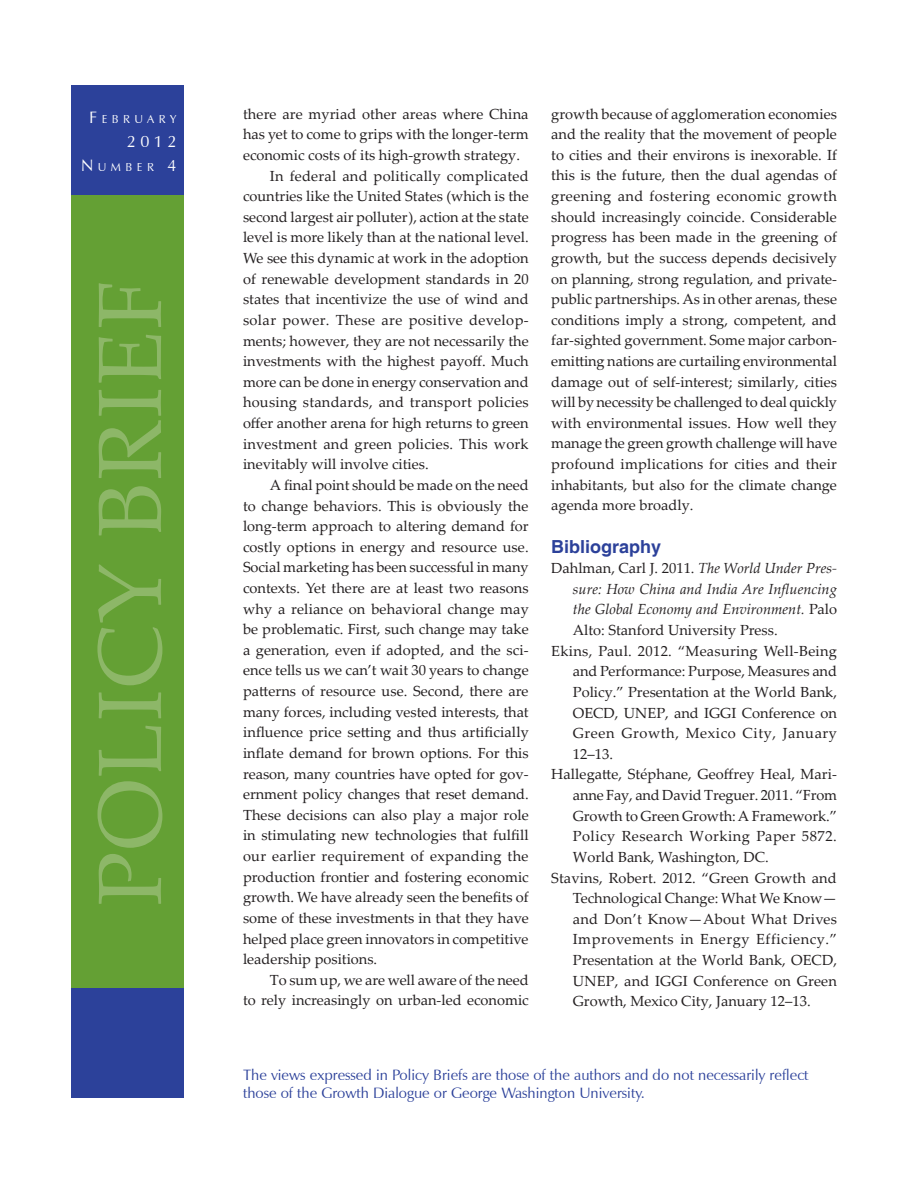
<style>
.page{position:relative;width:918px;height:1188px;background:#fff}
.page>*{position:absolute;margin:0;border:0;box-sizing:border-box;transform-origin:0 0}
.t1{font:90px "Palatino Linotype";letter-spacing:.02em;color:#8db768}
.t2{font:700 18px "Helvetica";color:#2c419a}
.t3{font:16.5px "Zapf Humanist 601 BT";color:#fff}
.t4{font:15px/18px "Zapf Humanist 601 BT";color:#2c419a}
.t5{font:14.7px/20.5px "Palatino Linotype";color:#231f20;text-align:justify}
.t6{font:14.7px "Palatino Linotype";letter-spacing:.02em;color:#231f20}
.t7{font:italic 14.7px "Palatino Linotype";color:#231f20}
.t8{font:14.7px "Palatino Linotype";letter-spacing:.04em;color:#231f20}
.t9{font:14.7px "Palatino Linotype";letter-spacing:.03em;color:#231f20}
.t10{font:14.7px "Palatino Linotype";letter-spacing:.035em;color:#231f20}
.t11{font:11.55px "Zapf Humanist 601 BT";letter-spacing:.385em;color:#fff}
.s1{font-size:16.5px}
.s2{font-style:italic}
.s3{font-style:normal}
</style>
<div class="page">
<div style="left:72px;top:86px;width:112px;height:1012px;background:#64a034"></div>
<div style="left:72px;top:86px;width:112px;height:109px;background:#2c419a"></div>
<div style="left:72px;top:988px;width:112px;height:110px;background:#2c419a"></div>
<p class="t11" style="left:89px;top:112px;width:89px"><span class="s1">F</span>EBRUARY</p>
<p class="t3" style="left:127px;top:131px;width:51px">2012</p>
<p class="t11" style="left:81px;top:160px;width:97px"><span class="s1">N</span>UMBER <span class="s1">4</span></p>
<h1 class="t1" style="left:66px;top:906px;width:629px;rotate:-90deg">POLICY BRIEF</h1>
<p class="t5" style="left:243px;top:103px;width:287px">there are myriad other areas where China</p>
<p class="t5" style="left:243px;top:123px;width:287px">has yet to come to grips with the longer-term</p>
<p class="t5" style="left:243px;top:144px;width:279px">economic costs of its high-growth strategy.</p>
<p class="t5" style="left:270px;top:165px;width:260px">In federal and politically complicated</p>
<p class="t5" style="left:243px;top:185px;width:287px">countries like the United States (which is the</p>
<p class="t5" style="left:243px;top:206px;width:287px">second largest air polluter), action at the state</p>
<p class="t5" style="left:243px;top:227px;width:287px">level is more likely than at the national level.</p>
<p class="t5" style="left:243px;top:247px;width:287px">We see this dynamic at work in the adoption</p>
<p class="t5" style="left:243px;top:268px;width:287px">of renewable development standards in 20</p>
<p class="t5" style="left:243px;top:288px;width:287px">states that incentivize the use of wind and</p>
<p class="t9" style="left:243px;top:309px;width:287px">solar power. These are positive develop-</p>
<p class="t5" style="left:243px;top:330px;width:287px">ments; however, they are not necessarily the</p>
<p class="t5" style="left:243px;top:350px;width:287px">investments with the highest payoff. Much</p>
<p class="t5" style="left:243px;top:371px;width:287px">more can be done in energy conservation and</p>
<p class="t5" style="left:243px;top:392px;width:287px">housing standards, and transport policies</p>
<p class="t5" style="left:243px;top:412px;width:287px">offer another arena for high returns to green</p>
<p class="t6" style="left:243px;top:433px;width:287px">investment and green policies. This work</p>
<p class="t5" style="left:243px;top:453px;width:187px">inevitably will involve cities.</p>
<p class="t5" style="left:270px;top:474px;width:260px">A final point should be made on the need</p>
<p class="t5" style="left:243px;top:495px;width:287px">to change behaviors. This is obviously the</p>
<p class="t5" style="left:243px;top:515px;width:287px">long-term approach to altering demand for</p>
<p class="t5" style="left:243px;top:536px;width:287px">costly options in energy and resource use.</p>
<p class="t5" style="left:243px;top:557px;width:287px">Social marketing has been successful in many</p>
<p class="t5" style="left:243px;top:577px;width:287px">contexts. Yet there are at least two reasons</p>
<p class="t5" style="left:243px;top:598px;width:287px">why a reliance on behavioral change may</p>
<p class="t5" style="left:243px;top:618px;width:287px">be problematic. First, such change may take</p>
<p class="t5" style="left:243px;top:639px;width:287px">a generation, even if adopted, and the sci-</p>
<p class="t5" style="left:243px;top:660px;width:287px">ence tells us we can’t wait 30 years to change</p>
<p class="t5" style="left:243px;top:680px;width:287px">patterns of resource use. Second, there are</p>
<p class="t5" style="left:243px;top:701px;width:287px">many forces, including vested interests, that</p>
<p class="t5" style="left:243px;top:721px;width:287px">influence price setting and thus artificially</p>
<p class="t5" style="left:243px;top:742px;width:287px">inflate demand for brown options. For this</p>
<p class="t5" style="left:243px;top:763px;width:287px">reason, many countries have opted for gov-</p>
<p class="t5" style="left:243px;top:783px;width:287px">ernment policy changes that reset demand.</p>
<p class="t5" style="left:243px;top:804px;width:287px">These decisions can also play a major role</p>
<p class="t5" style="left:243px;top:825px;width:287px">in stimulating new technologies that fulfill</p>
<p class="t6" style="left:243px;top:846px;width:287px">our earlier requirement of expanding the</p>
<p class="t5" style="left:243px;top:866px;width:287px">production frontier and fostering economic</p>
<p class="t5" style="left:243px;top:886px;width:287px">growth. We have already seen the benefits of</p>
<p class="t5" style="left:243px;top:907px;width:287px">some of these investments in that they have</p>
<p class="t5" style="left:243px;top:928px;width:287px">helped place green innovators in competitive</p>
<p class="t5" style="left:243px;top:948px;width:136px">leadership positions.</p>
<p class="t5" style="left:270px;top:969px;width:260px">To sum up, we are well aware of the need</p>
<p class="t5" style="left:243px;top:990px;width:287px">to rely increasingly on urban-led economic</p>
<p class="t5" style="left:551px;top:103px;width:287px">growth because of agglomeration economies and the reality that the movement of people to cities and their environs is inexorable. If this is the future, then the dual agendas of greening and fostering economic growth should increasingly coincide. Considerable progress has been made in the greening of growth, but the success depends decisively on planning, strong regulation, and private&shy;public partnerships. As in other arenas, these conditions imply a strong, competent, and far-sighted government. Some major carbon&shy;emitting nations are curtailing environmental damage out of self-interest; similarly, cities will by necessity be challenged to deal quickly with environmental issues. How well they manage the green growth challenge will have profound implications for cities and their inhabitants, but also for the climate change agenda more broadly.</p>
<p class="t2" style="left:551px;top:535px;width:112px">Bibliography</p>
<p class="t5" style="left:551px;top:557px;width:287px">Dahlman, Carl J. 2011. <span class="s2">The World Under Pres-</span></p>
<p class="t7" style="left:573px;top:578px;width:266px">sure: How China and India Are Influencing</p>
<p class="t7" style="left:573px;top:599px;width:266px">the Global Economy and Environment. <span class="s3">Palo</span></p>
<p class="t5" style="left:573px;top:619px;width:206px">Alto: Stanford University Press.</p>
<p class="t6" style="left:551px;top:640px;width:287px">Ekins, Paul. 2012. “Measuring Well-Being</p>
<p class="t5" style="left:573px;top:660px;width:266px">and Performance: Purpose, Measures and</p>
<p class="t5" style="left:573px;top:681px;width:266px">Policy.” Presentation at the World Bank,</p>
<p class="t5" style="left:573px;top:702px;width:266px">OECD, UNEP, and IGGI Conference on</p>
<p class="t8" style="left:573px;top:723px;width:266px">Green Growth, Mexico City, January</p>
<p class="t5" style="left:573px;top:743px;width:42px">12–13.</p>
<p class="t5" style="left:551px;top:764px;width:287px">Hallegatte, Stéphane, Geoffrey Heal, Mari-</p>
<p class="t5" style="left:573px;top:784px;width:266px">anne Fay, and David Treguer. 2011. “From</p>
<p class="t5" style="left:573px;top:805px;width:266px">Growth to Green Growth: A Framework.”</p>
<p class="t10" style="left:573px;top:826px;width:265px">Policy Research Working Paper 5872.</p>
<p class="t5" style="left:573px;top:846px;width:197px">World Bank, Washington, DC.</p>
<p class="t5" style="left:551px;top:867px;width:287px">Stavins, Robert. 2012. “Green Growth and</p>
<p class="t5" style="left:573px;top:887px;width:266px">Technological Change: What We Know—</p>
<p class="t6" style="left:573px;top:908px;width:266px">and Don’t Know—About What Drives</p>
<p class="t8" style="left:573px;top:929px;width:266px">Improvements in Energy Efficiency.”</p>
<p class="t5" style="left:573px;top:949px;width:266px">Presentation at the World Bank, OECD,</p>
<p class="t5" style="left:573px;top:970px;width:266px">UNEP, and IGGI Conference on Green</p>
<p class="t5" style="left:573px;top:990px;width:239px">Growth, Mexico City, January 12–13.</p>
<p class="t4" style="left:243px;top:1066px;width:567px">The views expressed in Policy Briefs are those of the authors and do not necessarily reflect those of the Growth Dialogue or George Washington University.</p>
</div>
